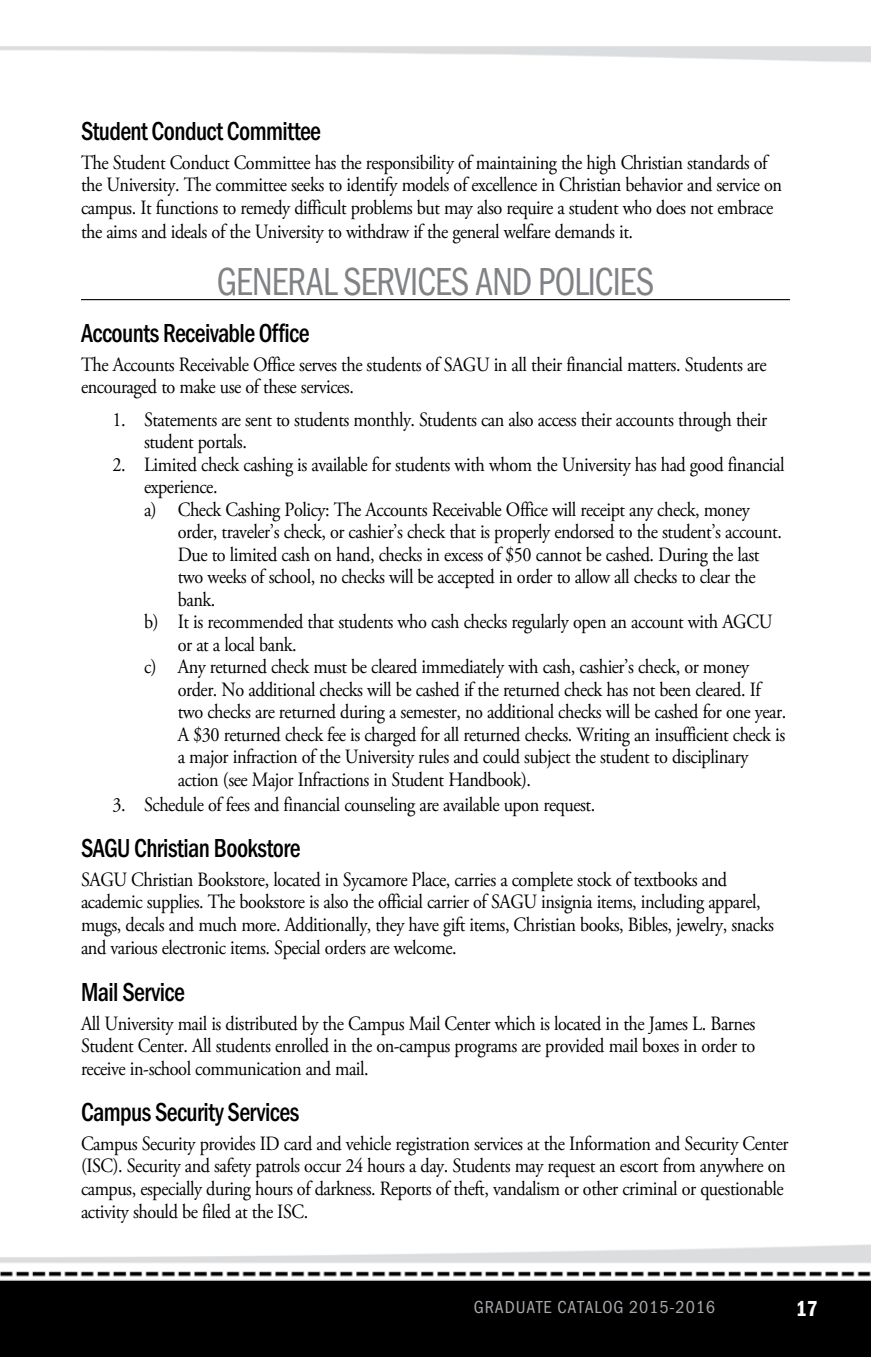
<style>
.page{position:relative;width:871px;height:1357px;background:#fff}
.page>*{position:absolute;margin:0;border:0;box-sizing:border-box;transform-origin:0 0}
.t1{font:40.5px "Franklin Gothic URW Con Boo";letter-spacing:-.025em;color:#808285;scale:.9 1}
.t2{font:500 27px "Franklin Gothic URW Con";letter-spacing:-.025em;color:#000;scale:.9 1}
.t3{font:22.5px "Franklin Gothic URW Con Dem";color:#fff;scale:.95 1}
.t4{font:20.25px/22.5px "Adobe Garamond Pro";letter-spacing:-.025em;color:#000;scale:.9 1}
.t5{font:18px "Franklin Gothic URW Con Boo";letter-spacing:.05em;color:#a7a9ac}
</style>
<div class="page">
<img style="left:0;top:46px;width:871px;height:1311px">
<hr style="left:81px;top:299px;width:709px;height:1px;background:#000">
<h2 class="t2" style="left:81px;top:113px;width:268px">Student Conduct Committee</h2>
<p class="t4" style="left:81px;top:152px;width:780px">The Student Conduct Committee has the responsibility of maintaining the high Christian standards of the University. The committee seeks to identify models of excellence in Christian behavior and service on campus. It functions to remedy difficult problems but may also require a student who does not embrace</p>
<p class="t4" style="left:81px;top:221px;width:615px">the aims and ideals of the University to withdraw if the general welfare demands it.</p>
<h1 class="t1" style="left:217px;top:256px;width:488px">GENERAL SERVICES AND POLICIES</h1>
<h2 class="t2" style="left:81px;top:315px;width:255px">Accounts Receivable Office</h2>
<p class="t4" style="left:81px;top:354px;width:763px">The Accounts Receivable Office serves the students of SAGU in all their financial matters. Students are encouraged to make use of these services.</p>
<p class="t4" style="left:144px;top:409px;width:694px;text-indent:-31px">1. Statements are sent to students monthly. Students can also access their accounts through their student portals.</p>
<p class="t4" style="left:144px;top:454px;width:713px;text-indent:-31px">2. Limited check cashing is available for students with whom the University has had good financial experience.<br>a) Check Cashing Policy: The Accounts Receivable Office will receipt any check, money</p>
<p class="t4" style="left:178px;top:521px;width:673px">order, traveler’s check, or cashier’s check that is properly endorsed to the student’s account.</p>
<p class="t4" style="left:178px;top:544px;width:648px">Due to limited cash on hand, checks in excess of $50 cannot be cashed. During the last</p>
<p class="t4" style="left:178px;top:566px;width:643px">two weeks of school, no checks will be accepted in order to allow all checks to clear the</p>
<p class="t4" style="left:178px;top:589px;width:43px">bank.</p>
<p class="t4" style="left:144px;top:611px;width:699px">b) It is recommended that students who cash checks regularly open an account with AGCU</p>
<p class="t4" style="left:178px;top:634px;width:134px">or at a local bank.</p>
<p class="t4" style="left:144px;top:656px;width:674px">c) Any returned check must be cleared immediately with cash, cashier’s check, or money</p>
<p class="t4" style="left:178px;top:679px;width:649px">order. No additional checks will be cashed if the returned check has not been cleared. If</p>
<p class="t4" style="left:178px;top:701px;width:677px">two checks are returned during a semester, no additional checks will be cashed for one year.</p>
<p class="t4" style="left:178px;top:724px;width:676px">A $30 returned check fee is charged for all returned checks. Writing an insufficient check is</p>
<p class="t4" style="left:178px;top:746px;width:635px">a major infraction of the University rules and could subject the student to disciplinary</p>
<p class="t4" style="left:178px;top:769px;width:394px">action (see Major Infractions in Student Handbook).</p>
<p class="t4" style="left:113px;top:794px;width:538px">3. Schedule of fees and financial counseling are available upon request.</p>
<h2 class="t2" style="left:81px;top:830px;width:245px">SAGU Christian Bookstore</h2>
<p class="t4" style="left:81px;top:868px;width:771px">SAGU Christian Bookstore, located in Sycamore Place, carries a complete stock of textbooks and academic supplies. The bookstore is also the official carrier of SAGU insignia items, including apparel, mugs, decals and much more. Additionally, they have gift items, Christian books, Bibles, jewelry, snacks and various electronic items. Special orders are welcome.</p>
<h2 class="t2" style="left:81px;top:974px;width:117px">Mail Service</h2>
<p class="t4" style="left:81px;top:1012px;width:751px;text-align:justify">All University mail is distributed by the Campus Mail Center which is located in the James L. Barnes Student Center. All students enrolled in the on-campus programs are provided mail boxes in order to receive in-school communication and mail.</p>
<h2 class="t2" style="left:81px;top:1094px;width:244px">Campus Security Services</h2>
<p class="t4" style="left:81px;top:1132px;width:787px">Campus Security provides ID card and vehicle registration services at the Information and Security Center (ISC). Security and safety patrols occur 24 hours a day. Students may request an escort from anywhere on campus, especially during hours of darkness. Reports of theft, vandalism or other criminal or questionable activity should be filed at the ISC.</p>
<p class="t5" style="left:474px;top:1295px;width:243px">GRADUATE CATALOG 2015-2016</p>
<p class="t3" style="left:796px;top:1293px;width:24px">17</p>
</div>
